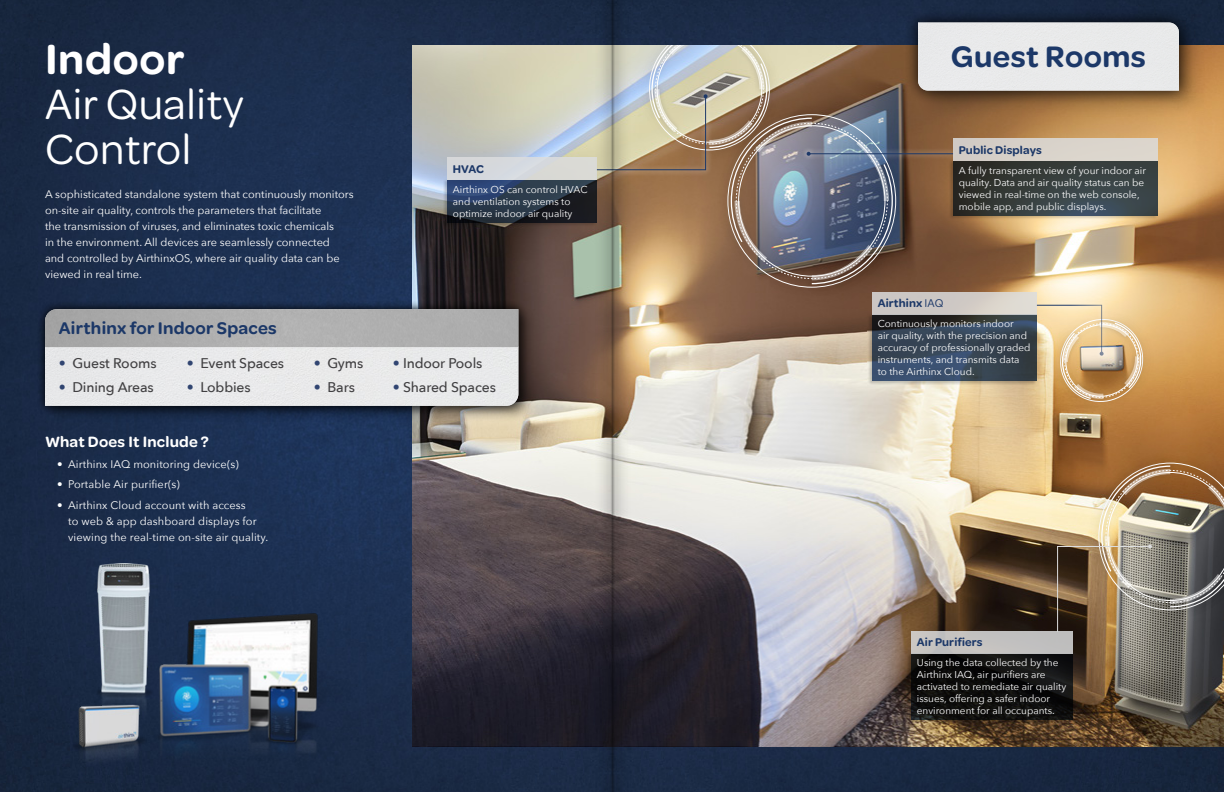
<style>
.page{position:relative;width:1224px;height:792px;background:#fff}
.page>*{position:absolute;margin:0;border:0;box-sizing:border-box;transform-origin:0 0}
.t1{font:45px/45px "Omnes";letter-spacing:.015em;color:#fff}
.t2{font:600 45px "Omnes";letter-spacing:.015em;color:#fff}
.t3{font:600 31.7px "Omnes";letter-spacing:.015em;color:#1c3868}
.t4{font:600 18px "Omnes";letter-spacing:.015em;color:#1c3868}
.t5{font:600 16px "Omnes";letter-spacing:.015em;color:#fff}
.t6{font:500 14px "Avenir Next";letter-spacing:-.01em;color:#414042}
.t7{font:600 12px "Omnes";letter-spacing:.01em;color:#1c3868}
.t8{font:11px/16px "Avenir Next";color:#fff}
.t9{font:10px/12px "Avenir Next";color:#fff}
.s1{color:#314571}
.s2{font-weight:400}
</style>
<div class="page">
<img style="left:0;top:0;width:1224px;height:792px">
<img style="left:412px;top:45px;width:812px;height:702px">
<div style="left:712px;top:99px;width:200px;height:205px;background:#000;opacity:.3"></div>
<div style="left:798px;top:150px;width:111px;height:150px;background:#000;opacity:.3"></div>
<div style="left:802px;top:154px;width:102px;height:141px;background:#000;opacity:.15"></div>
<div style="left:723px;top:110px;width:178px;height:182px;background:#000;opacity:.3"></div>
<div style="left:1083px;top:447px;width:141px;height:179px;background:#000;opacity:.3"></div>
<div style="left:1084px;top:450px;width:100px;height:136px;background:#000;opacity:.3"></div>
<div style="left:1092px;top:457px;width:132px;height:159px;background:#000;opacity:.3"></div>
<div style="left:912px;top:17px;width:295px;height:102px;background:#000;opacity:.25"></div>
<div style="left:903px;top:8px;width:290px;height:97px;background:#000;opacity:.89"></div>
<svg style="left:918px;top:11px;width:261px;height:11px;background:#132034"></svg>
<div style="left:918px;top:22px;width:261px;height:69px;background:#e9eaea"></div>
<div style="left:42px;top:306px;width:492px;height:116px;background:#000;opacity:.4"></div>
<div style="left:37px;top:301px;width:490px;height:114px;background:#000;opacity:.89"></div>
<svg style="left:45px;top:309px;width:473px;height:97px;background:#d0d1d1"></svg>
<img style="left:68px;top:564px;width:314px;height:211px">
<img style="left:1057px;top:463px;width:167px;height:170px">
<div style="left:907px;top:652px;width:167px;height:72px;background:#000;opacity:.25"></div>
<svg style="left:911px;top:653px;width:162px;height:67px;background:#111110"></svg>
<div style="left:911px;top:631px;width:162px;height:22px;background:#c2c1c0"></div>
<svg style="left:1028px;top:286px;width:148px;height:148px;background:#d6b27f"></svg>
<div style="left:867px;top:313px;width:170px;height:72px;background:#000;opacity:.25"></div>
<svg style="left:872px;top:314px;width:164px;height:67px;background:#354352"></svg>
<div style="left:872px;top:292px;width:164px;height:22px;background:linear-gradient(to right,#c5c0bf,#dfd9d0)"></div>
<div style="left:801px;top:147px;width:158px;height:15px;background:#fff;opacity:.75"></div>
<hr style="left:809px;top:153px;width:145px;height:1px;background:#1c3868">
<div style="left:949px;top:160px;width:209px;height:60px;background:#000;opacity:.25"></div>
<svg style="left:953px;top:161px;width:204px;height:55px;background:#353d3d"></svg>
<div style="left:953px;top:139px;width:204px;height:22px;background:#d9d3cb"></div>
<img style="left:634px;top:45px;width:260px;height:240px">
<div style="left:443px;top:179px;width:154px;height:48px;background:#000;opacity:.25"></div>
<svg style="left:447px;top:180px;width:143px;height:42px;background:#253346"></svg>
<div style="left:447px;top:158px;width:149px;height:22px;background:#dcddde"></div>
<svg style="left:590px;top:0;width:44px;height:792px;background:#756e68"></svg>
<h1 class="t2" style="left:45px;top:28px;width:141px">Indoor</h1>
<h1 class="t1" style="left:45px;top:79px;width:200px">Air Quality<br>Control</h1>
<p class="t8" style="left:45px;top:186px;width:310px">A sophisticated standalone system that continuously monitors on-site air quality, controls the parameters that facilitate<br>the transmission of viruses, and eliminates toxic chemicals<br>in the environment. All devices are seamlessly connected<br>and controlled by AirthinxOS, where air quality data can be viewed in real time.</p>
<p class="t7" style="left:453px;top:160px;width:33px">HVAC</p>
<p class="t9" style="left:453px;top:183px;width:136px">Airthinx OS can control HVAC and ventilation systems to optimize indoor air quality</p>
<h3 class="t4" style="left:59px;top:316px;width:219px">Airthinx for Indoor Spaces</h3>
<h3 class="t6" style="left:59px;top:351px;width:99px"><span class="s1">•</span> Guest Rooms</h3>
<h3 class="t6" style="left:187px;top:351px;width:99px"><span class="s1">•</span> Event Spaces</h3>
<h3 class="t6" style="left:314px;top:351px;width:51px"><span class="s1">•</span> Gyms</h3>
<h3 class="t6" style="left:393px;top:351px;width:91px"><span class="s1">•</span> Indoor Pools</h3>
<h3 class="t6" style="left:59px;top:376px;width:96px"><span class="s1">•</span> Dining Areas</h3>
<h3 class="t6" style="left:187px;top:376px;width:65px"><span class="s1">•</span> Lobbies</h3>
<h3 class="t6" style="left:314px;top:376px;width:43px"><span class="s1">•</span> Bars</h3>
<h3 class="t6" style="left:393px;top:376px;width:105px"><span class="s1">•</span> Shared Spaces</h3>
<h3 class="t5" style="left:45px;top:431px;width:165px">What Does It Include ?</h3>
<p class="t8" style="left:57px;top:455px;width:183px">• Airthinx IAQ monitoring device(s)</p>
<p class="t8" style="left:57px;top:476px;width:124px">• Portable Air purifier(s)</p>
<p class="t8" style="left:68px;top:496px;width:202px;text-indent:-11px">• Airthinx Cloud account with access<br>to web &amp; app dashboard displays for viewing the real-time on-site air quality.</p>
<h2 class="t3" style="left:951px;top:34px;width:197px">Guest Rooms</h2>
<p class="t7" style="left:959px;top:141px;width:85px">Public Displays</p>
<p class="t9" style="left:959px;top:164px;width:189px">A fully transparent view of your indoor air quality. Data and air quality status can be viewed in real-time on the web console, mobile app, and public displays.</p>
<p class="t7" style="left:878px;top:295px;width:67px">Airthinx <span class="s2">IAQ</span></p>
<p class="t9" style="left:878px;top:317px;width:154px">Continuously monitors indoor<br>air quality, with the precision and accuracy of professionally graded instruments, and transmits data to the Airthinx Cloud.</p>
<p class="t7" style="left:917px;top:634px;width:67px">Air Purifiers</p>
<p class="t9" style="left:917px;top:656px;width:151px">Using the data collected by the<br>Airthinx IAQ, air purifiers are activated to remediate air quality issues, offering a safer indoor environment for all occupants.</p>
</div>
